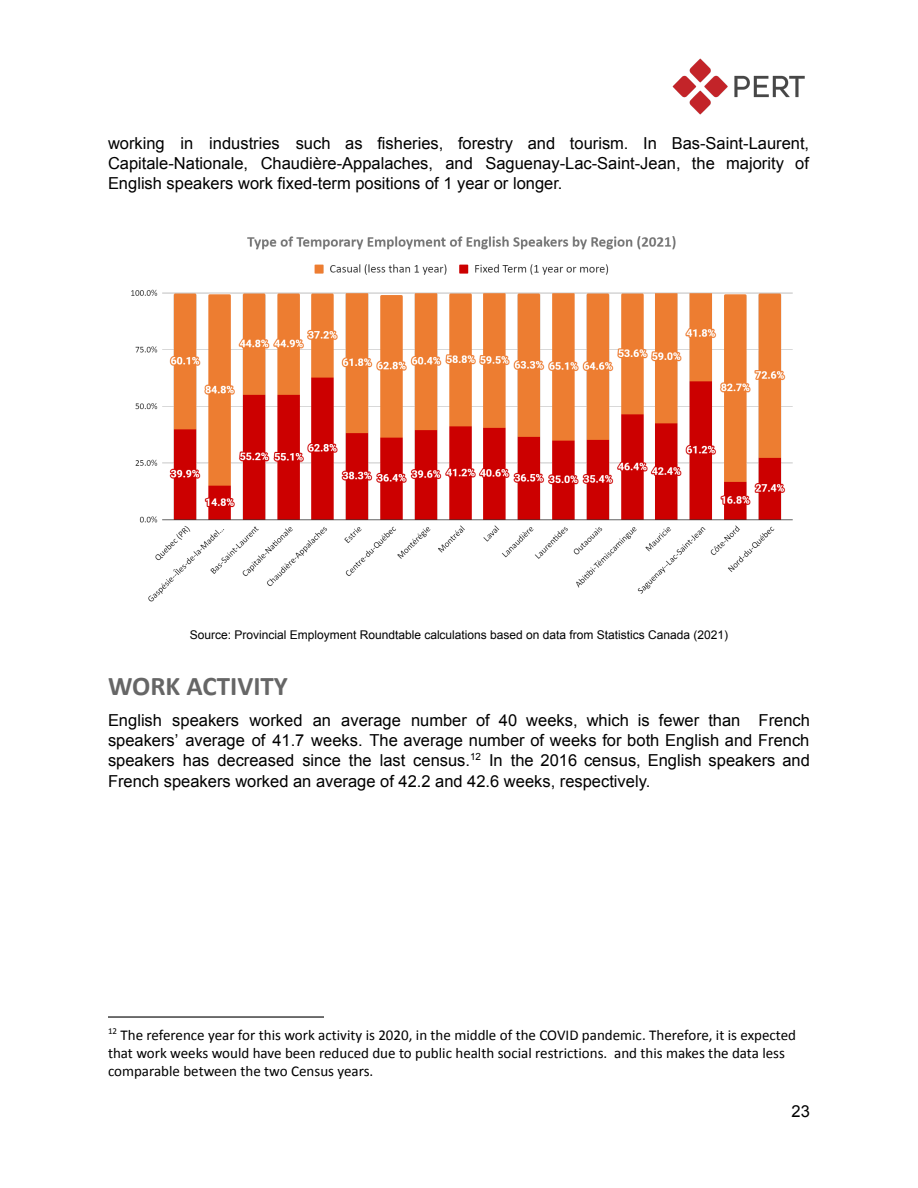
<style>
.page{position:relative;width:918px;height:1188px;background:#fff}
.page>*{position:absolute;margin:0;border:0;box-sizing:border-box;transform-origin:0 0}
.t1{font:700 27px "Calibri";color:#666}
.t2{font:16.5px/20.2px "Arial";color:#000;text-align:justify}
.t3{font:15px/18.3px "Calibri";color:#000}
.t4{font:12px "Arial";color:#000}
</style>
<div class="page">
<hr style="left:108px;top:1016px;width:216px;height:2px;background:#000">
<img style="left:672px;top:58px;width:133px;height:57px">
<img style="left:131px;top:236px;width:662px;height:366px">
<p class="t2" style="left:108px;top:133px;width:703px">working in industries such as fisheries, forestry and tourism. In Bas-Saint-Laurent, Capitale-Nationale, Chaudière-Appalaches, and Saguenay-Lac-Saint-Jean, the majority of English speakers work fixed-term positions of 1 year or longer.</p>
<p class="t4" style="left:190px;top:628px;width:540px">Source: Provincial Employment Roundtable calculations based on data from Statistics Canada (2021)</p>
<h1 class="t1" style="left:108px;top:675px;width:182px">WORK ACTIVITY</h1>
<p class="t2" style="left:108px;top:710px;width:703px">English speakers worked an average number of 40 weeks, which is fewer than French speakers’ average of 41.7 weeks. The average number of weeks for both English and French speakers has decreased since the last census.<sup>12</sup> In the 2016 census, English speakers and French speakers worked an average of 42.2 and 42.6 weeks, respectively.</p>
<p class="t3" style="left:108px;top:1027px;width:690px"><sup>12</sup> The reference year for this work activity is 2020, in the middle of the COVID pandemic. Therefore, it is expected that work weeks would have been reduced due to public health social restrictions. and this makes the data less comparable between the two Census years.</p>
<p class="t2" style="left:792px;top:1101px;width:20px">23</p>
</div>
